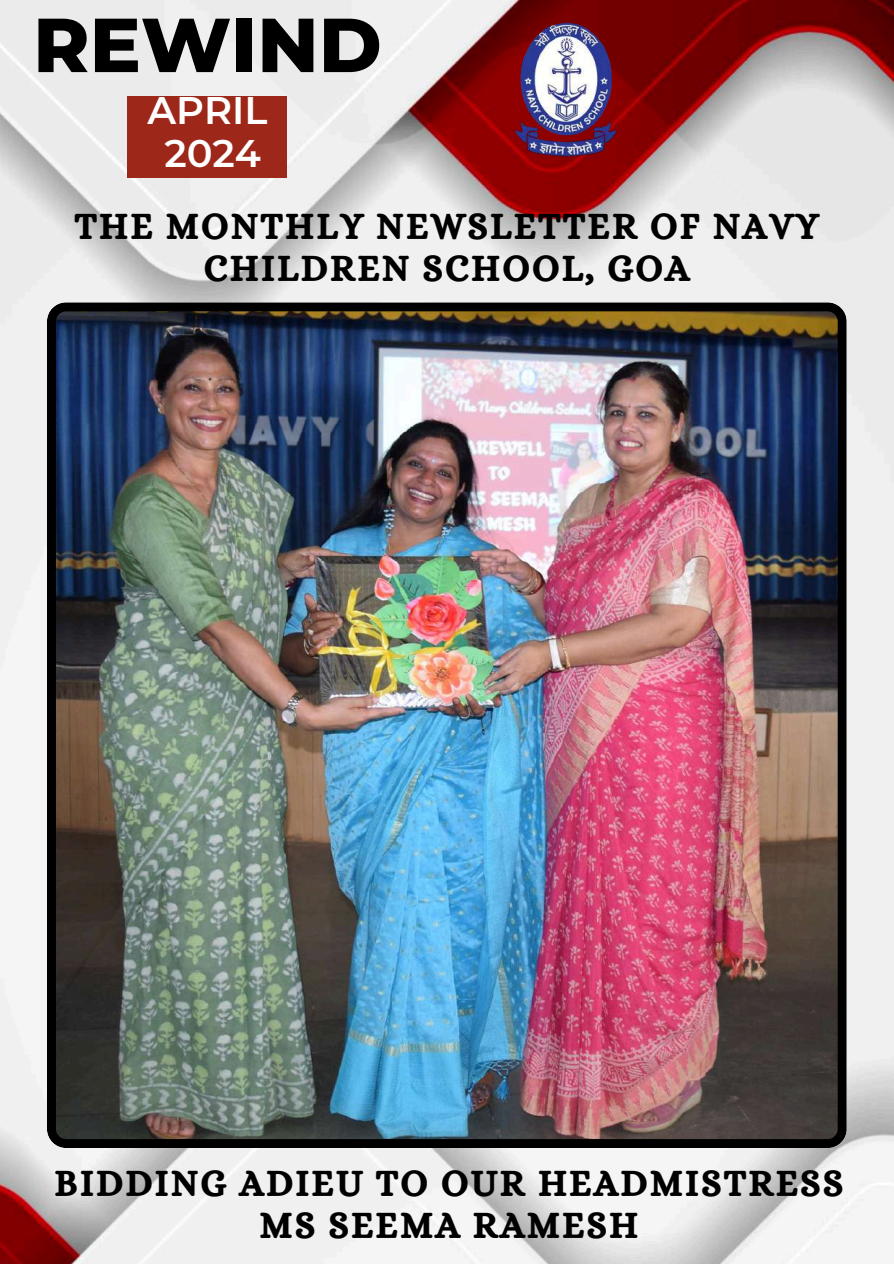
<style>
.page{position:relative;width:894px;height:1264px;background:#fff}
.page>*{position:absolute;margin:0;border:0;box-sizing:border-box;transform-origin:0 0}
.t1{font:800 76.35px "Montserrat";color:#000}
.t2{font:600 38.4px/43.3px "Montserrat";color:#fff;text-align:center}
.t3{font:36.75px/42.5px "CA Generated";letter-spacing:.07em;color:#000;text-align:center}
</style>
<div class="page">
<img style="left:0;top:0;width:893px;height:1263px">
<div style="left:127px;top:96px;width:160px;height:81px;background:#9d2719"></div>
<img style="left:491px;top:14px;width:151px;height:151px">
<img style="left:47px;top:302px;width:799px;height:845px">
<h1 class="t1" style="left:33px;top:-2px;width:350px">REWIND</h1>
<p class="t2" style="left:147px;top:88px;width:121px">APRIL<br>2024</p>
<p class="t3" style="left:75px;top:204px;width:745px">THE MONTHLY NEWSLETTER OF NAVY<br>CHILDREN SCHOOL, GOA</p>
<p class="t3" style="left:55px;top:1161px;width:789px">BIDDING ADIEU TO OUR HEADMISTRESS<br>MS SEEMA RAMESH</p>
</div>
